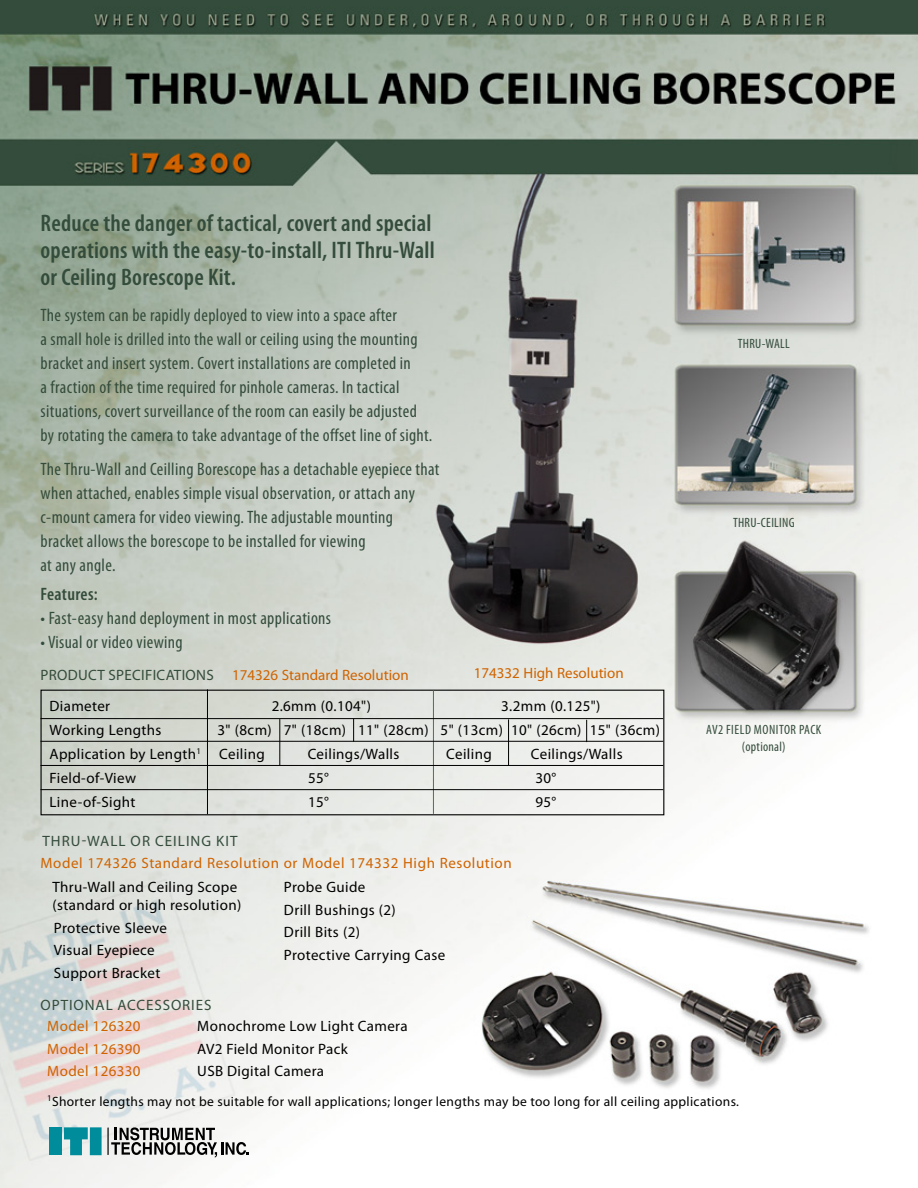
<style>
.page{position:relative;width:918px;height:1188px;background:#fff}
.page>*{position:absolute;margin:0;border:0;box-sizing:border-box;transform-origin:0 0}
.t1{font:600 condensed 24px/27px "Myriad Pro";letter-spacing:.01em;color:#344c3b}
.t2{font:condensed 18px/24px "Myriad Pro";letter-spacing:.02em;color:#344c3b}
.t3{font:600 condensed 18px "Myriad Pro";letter-spacing:.02em;color:#344c3b}
.t4{font:15px/22.5px "Myriad Pro";letter-spacing:.025em;color:#000}
.t5{font:15px "Myriad Pro";letter-spacing:.025em;color:#cf6300}
.t6{font:15px "Myriad Pro";color:#cf6300}
.t7{font:15px "Myriad Pro";letter-spacing:.06em;color:#344c3b}
.t8{font:15px "Myriad Pro";letter-spacing:.02em;color:#344c3b}
.t9{font:13.5px "Myriad Pro";letter-spacing:.025em;color:#000}
.t10{font:condensed 13.5px/16.2px "Myriad Pro";letter-spacing:.02em;color:#344c3b;text-align:center}
.s1{color:#000}
</style>
<div class="page">
<img style="left:0;top:0;width:918px;height:1188px">
<div style="left:49px;top:1127px;width:12px;height:28px;background:#008c9a"></div>
<svg style="left:64px;top:1127px;width:24px;height:28px"></svg>
<div style="left:90px;top:1127px;width:12px;height:28px;background:#008c9a"></div>
<hr style="left:107px;top:1128px;width:2px;height:27px;background:#000">
<svg style="left:111px;top:1127px;width:138px;height:31px"></svg>
<div style="left:41px;top:690px;width:623px;height:125px;border:1px solid #000"></div>
<hr style="left:207px;top:689px;width:1px;height:125px;background:#000">
<hr style="left:433px;top:690px;width:1px;height:124px;background:#4e7152">
<hr style="left:41px;top:718px;width:622px;height:1px;background:#000">
<hr style="left:41px;top:741px;width:622px;height:1px;background:#000">
<hr style="left:41px;top:765px;width:622px;height:1px;background:#000">
<hr style="left:41px;top:789px;width:622px;height:1px;background:#000">
<hr style="left:279px;top:719px;width:1px;height:46px;background:#000">
<hr style="left:508px;top:719px;width:1px;height:46px;background:#000">
<svg style="left:353px;top:719px;width:1px;height:23px"></svg>
<svg style="left:586px;top:720px;width:1px;height:21px"></svg>
<h1 class="t1" style="left:40px;top:210px;width:396px">Reduce the danger of tactical, covert and special operations with the easy-to-install, ITI Thru-Wall or Ceiling Borescope Kit.</h1>
<p class="t2" style="left:40px;top:303px;width:393px">The system can be rapidly deployed to view into a space after<br>a small hole is drilled into the wall or ceiling using the mounting bracket and insert system. Covert installations are completed in<br>a fraction of the time required for pinhole cameras. In tactical situations, covert surveillance of the room can easily be adjusted by rotating the camera to take advantage of the offset line of sight.</p>
<p class="t2" style="left:40px;top:458px;width:400px">The Thru-Wall and Ceilling Borescope has a detachable eyepiece that when attached, enables simple visual observation, or attach any c-mount camera for video viewing. The adjustable mounting bracket allows the borescope to be installed for viewing<br>at any angle.</p>
<p class="t3" style="left:40px;top:584px;width:59px">Features:</p>
<p class="t2" style="left:40px;top:606px;width:292px">• Fast-easy hand deployment in most applications</p>
<p class="t2" style="left:40px;top:630px;width:144px">• Visual or video viewing</p>
<p class="t6" style="left:232px;top:666px;width:178px">174326 Standard Resolution</p>
<p class="t6" style="left:474px;top:665px;width:151px">174332 High Resolution</p>
<p class="t8" style="left:41px;top:666px;width:173px">Product Specifications</p>
<p class="t4" style="left:50px;top:695px;width:62px">Diameter</p>
<p class="t4" style="left:272px;top:695px;width:101px">2.6mm (0.104")</p>
<p class="t4" style="left:501px;top:695px;width:101px">3.2mm (0.125")</p>
<p class="t4" style="left:50px;top:719px;width:113px">Working Lengths</p>
<p class="t4" style="left:50px;top:719px;width:612px;line-height:24px;text-indent:168px">3" (8cm) 7" (18cm) 11" (28cm) 5" (13cm) 10" (26cm) 15" (36cm)<br>Application by Length<sup>1</sup> Ceiling</p>
<p class="t4" style="left:308px;top:743px;width:93px">Ceilings/Walls</p>
<p class="t4" style="left:446px;top:743px;width:47px">Ceiling</p>
<p class="t4" style="left:531px;top:743px;width:93px">Ceilings/Walls</p>
<p class="t4" style="left:50px;top:767px;width:88px">Field-of-View</p>
<p class="t4" style="left:308px;top:767px;width:22px">55°</p>
<p class="t4" style="left:536px;top:767px;width:22px">30°</p>
<p class="t4" style="left:50px;top:791px;width:87px">Line-of-Sight</p>
<p class="t4" style="left:308px;top:791px;width:22px">15°</p>
<p class="t4" style="left:536px;top:791px;width:22px">95°</p>
<p class="t7" style="left:42px;top:833px;width:194px">Thru-Wall or ceiling kit</p>
<p class="t5" style="left:40px;top:855px;width:473px">Model 174326 Standard Resolution or Model 174332 High Resolution</p>
<p class="t4" style="left:52px;top:879px;width:190px;line-height:18px">Thru-Wall and Ceiling Scope (standard or high resolution)</p>
<p class="t4" style="left:54px;top:917px;width:115px">Protective Sleeve<br>Visual Eyepiece<br>Support Bracket</p>
<p class="t4" style="left:284px;top:876px;width:163px">Probe Guide<br>Drill Bushings (2)<br>Drill Bits (2)<br>Protective Carrying Case</p>
<p class="t10" style="left:738px;top:335px;width:53px">THRU-WALL</p>
<p class="t10" style="left:733px;top:515px;width:63px">THRU-CEILING</p>
<p class="t10" style="left:706px;top:722px;width:117px">AV2 Field Monitor Pack (optional)</p>
<p class="t7" style="left:41px;top:997px;width:11px">Opt</p>
<p class="t7" style="left:69px;top:997px;width:68px">ional access</p>
<p class="t7" style="left:171px;top:997px;width:33px">ories</p>
<p class="t5" style="left:47px;top:1018px;width:95px">Model 126320</p>
<p class="t4" style="left:197px;top:1015px;width:212px">Monochrome Low Light Camera</p>
<p class="t5" style="left:47px;top:1041px;width:117px">Model 126390 <span class="s1">A</span></p>
<p class="t4" style="left:206px;top:1038px;width:144px">V2 Field Monitor Pack</p>
<p class="t5" style="left:47px;top:1063px;width:117px">Model 126330 <span class="s1">U</span></p>
<p class="t4" style="left:207px;top:1060px;width:118px">SB Digital Camera</p>
<p class="t9" style="left:47px;top:1095px;width:693px"><sup>1</sup>Shorter lengths may not be suitable for wall applications; longer lengths may be too long for all ceiling applications.</p>
</div>
